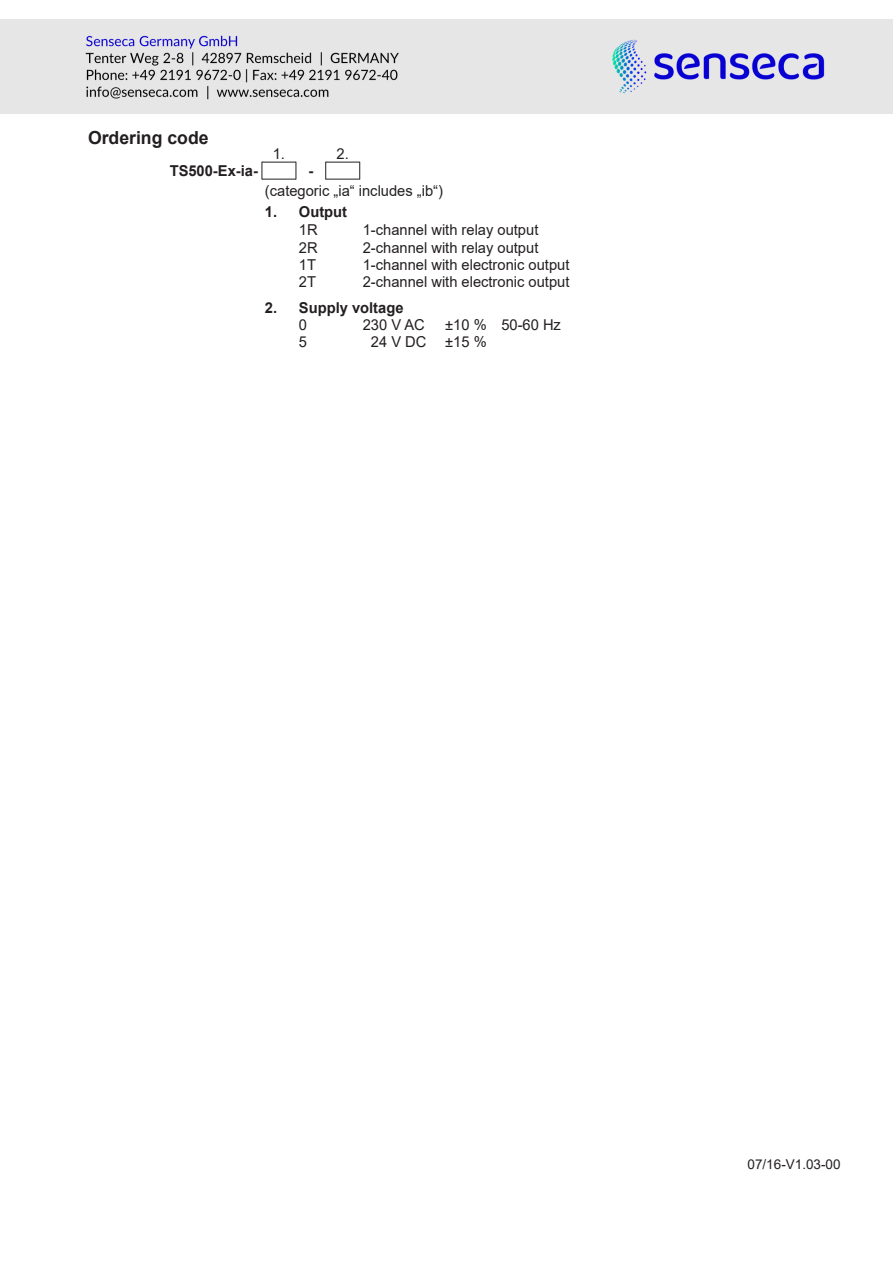
<style>
.page{position:relative;width:893px;height:1263px;background:#fff}
.page>*{position:absolute;margin:0;border:0;box-sizing:border-box;transform-origin:0 0}
.t1{font:700 18px "Arial";color:#231f20}
.t2{font:15px/17.2px "Arial";color:#231f20}
.t3{font:700 15px "Arial";color:#231f20}
.t4{font:13.5px "Arial";color:#231f20}
</style>
<div class="page">
<hr style="left:262px;top:162px;width:34px;height:1px;background:#231f20">
<hr style="left:326px;top:162px;width:34px;height:1px;background:#231f20">
<hr style="left:262px;top:179px;width:34px;height:1px;background:#231f20">
<hr style="left:326px;top:179px;width:34px;height:1px;background:#231f20">
<svg style="left:262px;top:162px;width:1px;height:17px"></svg>
<svg style="left:296px;top:162px;width:1px;height:17px"></svg>
<svg style="left:325px;top:162px;width:1px;height:17px"></svg>
<svg style="left:359px;top:162px;width:1px;height:17px"></svg>
<img style="left:0;top:19px;width:893px;height:94px">
<svg style="left:95px;top:80px;width:12px;height:9px"></svg>
<svg style="left:87px;top:63px;width:19px;height:10px"></svg>
<svg style="left:375px;top:65px;width:9px;height:6px"></svg>
<p class="t1" style="left:88px;top:128px;width:122px">Ordering code</p>
<p class="t3" style="left:170px;top:162px;width:90px">TS500-Ex-ia-</p>
<p class="t2" style="left:273px;top:145px;width:14px">1.</p>
<p class="t2" style="left:337px;top:145px;width:14px">2.</p>
<p class="t3" style="left:308px;top:162px;width:6px">-</p>
<p class="t2" style="left:265px;top:182px;width:180px">(categoric „ia“ includes „ib“)</p>
<p class="t3" style="left:265px;top:204px;width:84px">1. Output</p>
<p class="t2" style="left:299px;top:222px;width:20px;text-align:justify">1R 2R 1T</p>
<p class="t2" style="left:363px;top:222px;width:208px">1-channel with relay output<br>2-channel with relay output<br>1-channel with electronic output</p>
<p class="t2" style="left:299px;top:273px;width:19px">2T</p>
<p class="t3" style="left:265px;top:299px;width:140px">2. Supply voltage</p>
<p class="t2" style="left:299px;top:316px;width:10px">0<br>5</p>
<p class="t2" style="left:363px;top:273px;width:208px">2-channel with electronic output</p>
<p class="t2" style="left:363px;top:316px;width:64px">230 V AC</p>
<p class="t2" style="left:371px;top:316px;width:192px;text-indent:74px">±10 % 50-60 Hz<br>24 V DC ±15 %</p>
<p class="t4" style="left:747px;top:1156px;width:95px">07/16-V1.03-00</p>
</div>
